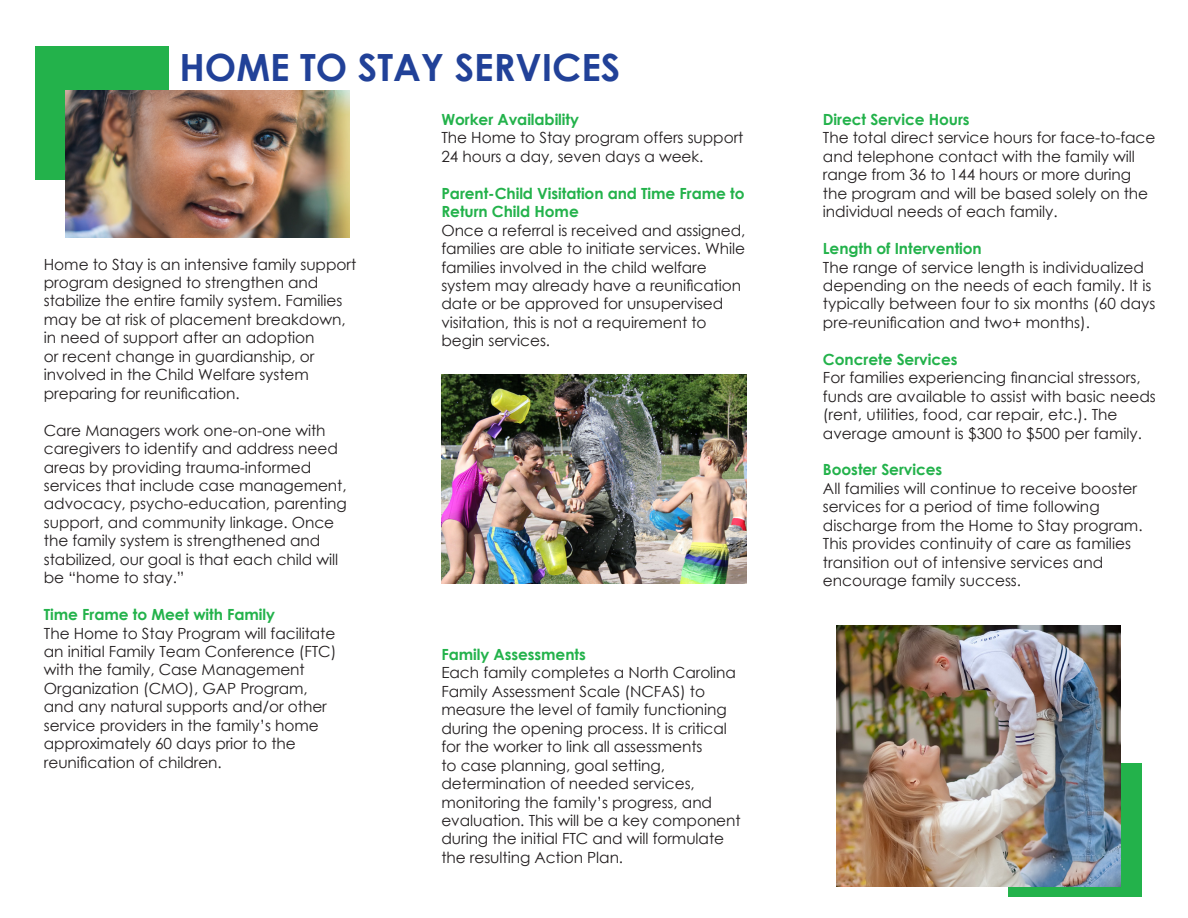
<style>
.page{position:relative;width:1188px;height:918px;background:#fff}
.page>*{position:absolute;margin:0;border:0;box-sizing:border-box;transform-origin:0 0}
.t1{font:700 37.5px "Century Gothic";color:#214198}
.t2{font:15.3px/18.5px "Century Gothic";letter-spacing:-.005em;color:#231f20}
.t3{font:700 15.3px/18.5px "Century Gothic";letter-spacing:-.005em;color:#23b24b}
</style>
<div class="page">
<div style="left:35px;top:47px;width:134px;height:133px;background:#23b24b"></div>
<img style="left:66px;top:91px;width:283px;height:146px">
<div style="left:1009px;top:763px;width:133px;height:134px;background:#23b24b"></div>
<img style="left:837px;top:625px;width:283px;height:262px">
<img style="left:441px;top:374px;width:306px;height:209px">
<p class="t1" style="left:179px;top:39px;width:443px">HOME TO STAY SERVICES</p>
<p class="t2" style="left:44px;top:255px;width:314px">Home to Stay is an intensive family support program designed to strengthen and stabilize the entire family system. Families may be at risk of placement breakdown, in need of support after an adoption<br>or recent change in guardianship, or involved in the Child Welfare system preparing for reunification.</p>
<p class="t2" style="left:44px;top:421px;width:304px">Care Managers work one-on-one with caregivers to identify and address need areas by providing trauma-informed services that include case management, advocacy, psycho-education, parenting support, and community linkage. Once the family system is strengthened and stabilized, our goal is that each child will be “home to stay.”</p>
<p class="t3" style="left:44px;top:605px;width:233px">Time Frame to Meet with Family</p>
<p class="t2" style="left:44px;top:624px;width:294px">The Home to Stay Program will facilitate an initial Family Team Conference (FTC) with the family, Case Management Organization (CMO), GAP Program, and any natural supports and/or other service providers in the family’s home approximately 60 days prior to the reunification of children.</p>
<p class="t3" style="left:441px;top:109px;width:139px">Worker Availability</p>
<p class="t2" style="left:441px;top:128px;width:304px">The Home to Stay program offers support<br>24 hours a day, seven days a week.</p>
<p class="t3" style="left:441px;top:183px;width:305px">Parent-Child Visitation and Time Frame to<br>Return Child Home</p>
<p class="t2" style="left:441px;top:221px;width:306px">Once a referral is received and assigned, families are able to initiate services. While families involved in the child welfare system may already have a reunification date or be approved for unsupervised visitation, this is not a requirement to begin services.</p>
<p class="t3" style="left:441px;top:645px;width:146px">Family Assessments</p>
<p class="t2" style="left:441px;top:663px;width:301px">Each family completes a North Carolina Family Assessment Scale (NCFAS) to measure the level of family functioning during the opening process. It is critical for the worker to link all assessments<br>to case planning, goal setting, determination of needed services, monitoring the family’s progress, and evaluation. This will be a key component during the initial FTC and will formulate the resulting Action Plan.</p>
<p class="t3" style="left:823px;top:109px;width:148px">Direct Service Hours</p>
<p class="t2" style="left:823px;top:128px;width:334px">The total direct service hours for face-to-face and telephone contact with the family will range from 36 to 144 hours or more during the program and will be based solely on the individual needs of each family.</p>
<p class="t3" style="left:823px;top:239px;width:160px">Length of Intervention</p>
<p class="t2" style="left:823px;top:258px;width:334px">The range of service length is individualized depending on the needs of each family. It is typically between four to six months (60 days pre-reunification and two+ months).</p>
<p class="t3" style="left:823px;top:349px;width:136px">Concrete Services</p>
<p class="t2" style="left:823px;top:368px;width:334px">For families experiencing financial stressors, funds are available to assist with basic needs (rent, utilities, food, car repair, etc.). The average amount is $300 to $500 per family.</p>
<p class="t3" style="left:823px;top:460px;width:121px">Booster Services</p>
<p class="t2" style="left:823px;top:479px;width:321px">All families will continue to receive booster services for a period of time following discharge from the Home to Stay program.<br>This provides continuity of care as families transition out of intensive services and encourage family success.</p>
</div>
